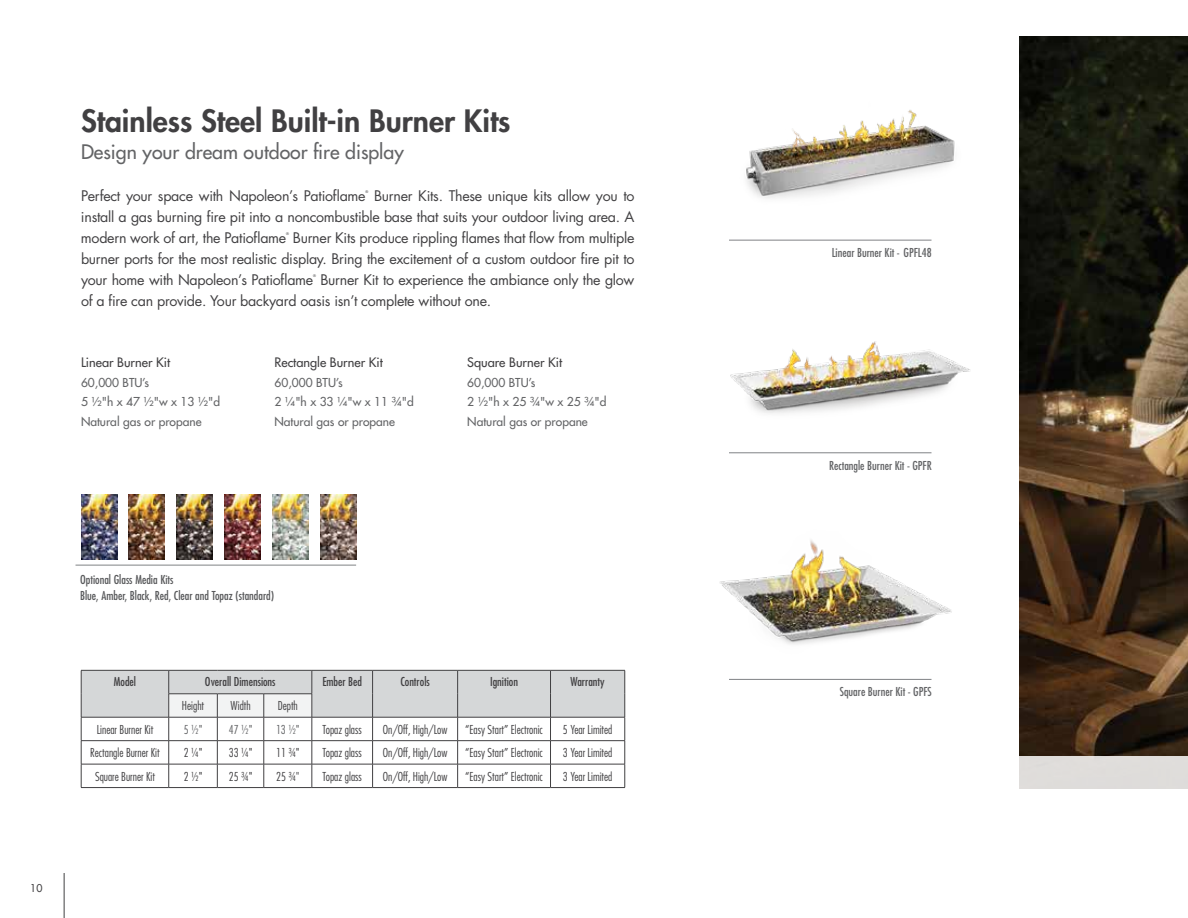
<style>
.page{position:relative;width:1188px;height:918px;background:#fff}
.page>*{position:absolute;margin:0;border:0;box-sizing:border-box;transform-origin:0 0}
.t1{font:800 30px "Futura Std";color:#414042}
.t2{font:500 19.5px "Futura Std";color:#636466}
.t3{font:14.25px/21px "Futura Std";letter-spacing:-.02em;color:#414042;text-align:justify}
.t4{font:500 12.75px "Futura Std";color:#414042}
.t5{font:300 condensed 12px "Futura Std";color:#414042}
.t6{font:500 12px/19.5px "Futura Std";color:#636466}
.t7{font:condensed 12px/16.5px "Futura Std";color:#58595b}
.t8{font:condensed 12px "Futura Std";color:#636466}
.t9{font:condensed 12px "Futura Std";color:#414042}
.t10{font:300 condensed 12px "Futura Std";color:#636466}
.t11{font:500 10.5px "Futura Std";color:#414042}
.t12{font:3.6px "Futura Std";color:#414042}
.s1{color:#636466}
</style>
<div class="page">
<hr style="left:64px;top:873px;width:1px;height:45px;background:#414042">
<img style="left:1019px;top:36px;width:169px;height:720px">
<img style="left:719px;top:540px;width:233px;height:105px">
<svg style="left:81px;top:670px;width:545px;height:118px"></svg>
<hr style="left:81px;top:740px;width:88px;height:1px;background:#414042">
<hr style="left:81px;top:764px;width:88px;height:1px;background:#414042">
<hr style="left:81px;top:787px;width:88px;height:1px;background:#414042">
<hr style="left:169px;top:740px;width:48px;height:1px;background:#414042">
<hr style="left:169px;top:764px;width:48px;height:1px;background:#414042">
<hr style="left:169px;top:787px;width:48px;height:1px;background:#414042">
<hr style="left:217px;top:740px;width:47px;height:1px;background:#414042">
<hr style="left:217px;top:764px;width:47px;height:1px;background:#414042">
<hr style="left:217px;top:787px;width:47px;height:1px;background:#414042">
<hr style="left:264px;top:740px;width:48px;height:1px;background:#414042">
<hr style="left:264px;top:764px;width:48px;height:1px;background:#414042">
<hr style="left:264px;top:787px;width:48px;height:1px;background:#414042">
<hr style="left:312px;top:740px;width:61px;height:1px;background:#414042">
<hr style="left:312px;top:764px;width:61px;height:1px;background:#414042">
<hr style="left:312px;top:787px;width:61px;height:1px;background:#414042">
<hr style="left:373px;top:740px;width:85px;height:1px;background:#414042">
<hr style="left:373px;top:764px;width:85px;height:1px;background:#414042">
<hr style="left:373px;top:787px;width:85px;height:1px;background:#414042">
<hr style="left:458px;top:740px;width:93px;height:1px;background:#414042">
<hr style="left:458px;top:764px;width:93px;height:1px;background:#414042">
<hr style="left:458px;top:787px;width:93px;height:1px;background:#414042">
<hr style="left:551px;top:740px;width:74px;height:1px;background:#414042">
<hr style="left:551px;top:764px;width:74px;height:1px;background:#414042">
<hr style="left:551px;top:787px;width:74px;height:1px;background:#414042">
<div style="left:1010px;top:756px;width:178px;height:32px;background:#dfddda"></div>
<hr style="left:76px;top:565px;width:280px;height:1px;background:#808285">
<img style="left:81px;top:495px;width:36px;height:65px">
<img style="left:129px;top:495px;width:36px;height:65px">
<img style="left:177px;top:495px;width:36px;height:65px">
<img style="left:225px;top:495px;width:36px;height:65px">
<img style="left:273px;top:495px;width:36px;height:65px">
<img style="left:320px;top:495px;width:36px;height:65px">
<hr style="left:729px;top:452px;width:203px;height:1px;background:#808285">
<hr style="left:729px;top:240px;width:203px;height:1px;background:#808285">
<hr style="left:729px;top:679px;width:203px;height:1px;background:#808285">
<img style="left:746px;top:110px;width:209px;height:89px">
<img style="left:730px;top:341px;width:240px;height:73px">
<h1 class="t1" style="left:81px;top:102px;width:431px">Stainless Steel Built-in Burner Kits</h1>
<h2 class="t2" style="left:81px;top:140px;width:324px">Design your dream outdoor fire display</h2>
<p class="t3" style="left:81px;top:185px;width:286px">Perfect your space with Napoleon’s Patioflame</p>
<p class="t12" style="left:365px;top:189px;width:4px">®</p>
<p class="t3" style="left:81px;top:185px;width:555px;text-indent:293px">Burner Kits. These unique kits allow you to install a gas burning fire pit into a noncombustible base that suits your outdoor living area. A modern work of art, the Patioflame</p>
<p class="t3" style="left:81px;top:227px;width:555px;text-indent:212px">Burner Kits produce rippling flames that flow from multiple burner ports for the most realistic display. Bring the excitement of a custom outdoor fire pit to your home with Napoleon’s Patioflame</p>
<p class="t12" style="left:286px;top:231px;width:4px">®</p>
<p class="t3" style="left:81px;top:269px;width:555px;text-indent:239px">Burner Kit to experience the ambiance only the glow of a fire can provide. Your backyard oasis isn’t complete without one.</p>
<p class="t12" style="left:313px;top:273px;width:4px">®</p>
<p class="t4" style="left:81px;top:355px;width:91px">Linear Burner Kit</p>
<p class="t6" style="left:81px;top:373px;width:141px">60,000 BTU’s<br>5 ½"h x 47 ½"w x 13 ½"d<br>Natural gas or propane</p>
<p class="t4" style="left:275px;top:355px;width:110px">Rectangle Burner Kit</p>
<p class="t6" style="left:275px;top:373px;width:141px">60,000 BTU’s<br>2 ¼"h x 33 ¼"w x 11 ¾"d<br>Natural gas or propane</p>
<p class="t4" style="left:467px;top:355px;width:96px">Square Burner Kit</p>
<p class="t6" style="left:467px;top:373px;width:141px">60,000 BTU’s<br>2 ½"h x 25 ¾"w x 25 ¾"d<br>Natural gas or propane</p>
<p class="t7" style="left:80px;top:571px;width:196px">Optional Glass Media Kits<br>Blue, Amber, Black, Red, Clear and Topaz (standard)</p>
<p class="t9" style="left:114px;top:675px;width:24px">Model</p>
<p class="t9" style="left:205px;top:675px;width:72px">Overall Dimensions</p>
<p class="t9" style="left:322px;top:675px;width:41px">Ember Bed</p>
<p class="t9" style="left:400px;top:675px;width:31px">Controls</p>
<p class="t9" style="left:490px;top:675px;width:30px">Ignition</p>
<p class="t9" style="left:571px;top:675px;width:36px">Warranty</p>
<p class="t5" style="left:182px;top:699px;width:24px">Height</p>
<p class="t5" style="left:230px;top:699px;width:22px">Width</p>
<p class="t5" style="left:278px;top:699px;width:22px">Depth</p>
<p class="t5" style="left:97px;top:722px;width:58px">Linear Burner Kit</p>
<p class="t10" style="left:184px;top:722px;width:20px">5 ½"</p>
<p class="t10" style="left:229px;top:722px;width:25px">47 ½"</p>
<p class="t10" style="left:276px;top:722px;width:25px">13 ½"</p>
<p class="t5" style="left:323px;top:722px;width:41px">Topaz glass</p>
<p class="t5" style="left:383px;top:722px;width:66px">On/Off, High/Low</p>
<p class="t5" style="left:465px;top:722px;width:79px">“Easy Start” Electronic</p>
<p class="t5" style="left:563px;top:722px;width:51px">5 Year Limited</p>
<p class="t5" style="left:90px;top:746px;width:71px">Rectangle Burner Kit</p>
<p class="t5" style="left:184px;top:746px;width:20px">2 ¼"</p>
<p class="t5" style="left:229px;top:746px;width:25px">33 ¼"</p>
<p class="t5" style="left:276px;top:746px;width:25px">11 ¾"</p>
<p class="t5" style="left:323px;top:746px;width:41px">Topaz glass</p>
<p class="t5" style="left:383px;top:746px;width:66px">On/Off, High/Low</p>
<p class="t5" style="left:465px;top:746px;width:79px">“Easy Start” Electronic</p>
<p class="t5" style="left:563px;top:746px;width:51px">3 Year Limited</p>
<p class="t5" style="left:95px;top:769px;width:61px">Square Burner Kit</p>
<p class="t5" style="left:184px;top:769px;width:20px">2 ½"</p>
<p class="t5" style="left:229px;top:769px;width:25px">25 ¾"</p>
<p class="t5" style="left:276px;top:769px;width:25px">25 ¾<span class="s1">"</span></p>
<p class="t5" style="left:323px;top:769px;width:41px">Topaz glass</p>
<p class="t5" style="left:383px;top:769px;width:66px">On/Off, High/Low</p>
<p class="t5" style="left:465px;top:769px;width:79px">“Easy Start” Electronic</p>
<p class="t5" style="left:563px;top:769px;width:51px">3 Year Limited</p>
<p class="t11" style="left:30px;top:881px;width:14px">10</p>
<p class="t8" style="left:832px;top:246px;width:102px">Linear Burner Kit - GPFL48</p>
<p class="t8" style="left:829px;top:459px;width:104px">Rectangle Burner Kit - GPFR</p>
<p class="t8" style="left:840px;top:684px;width:93px">Square Burner Kit - GPFS</p>
</div>
